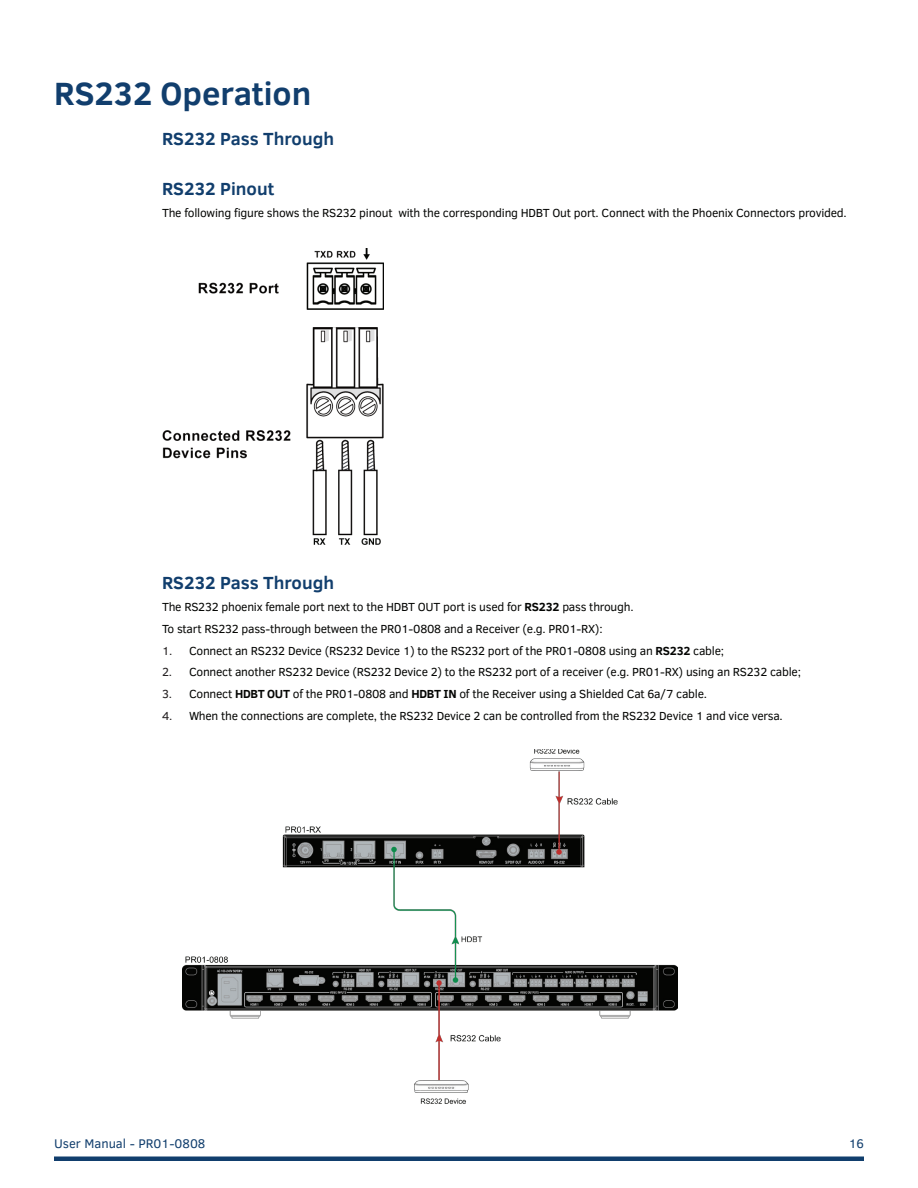
<style>
.page{position:relative;width:918px;height:1188px;background:#fff}
.page>*{position:absolute;margin:0;border:0;box-sizing:border-box;transform-origin:0 0}
.t1{font:700 33px "Clear Sans";color:#113e6d}
.t2{font:700 18px "Clear Sans";color:#113e6d}
.t3{font:12.9px "Clear Sans";color:#113e6d}
.t4{font:12px/21.8px "Clear Sans";letter-spacing:-.02em;color:#040503}
.s1{font-weight:700}
.s2{color:#231f20}
</style>
<div class="page">
<div style="left:54px;top:1156px;width:810px;height:5px;background:#113e6d"></div>
<img style="left:162px;top:249px;width:221px;height:296px">
<img style="left:182px;top:750px;width:496px;height:354px">
<h1 class="t1" style="left:54px;top:69px;width:259px">RS232 Operation</h1>
<h2 class="t2" style="left:162px;top:126px;width:174px">RS232 Pass Through</h2>
<h2 class="t2" style="left:162px;top:176px;width:114px">RS232 Pinout</h2>
<p class="t4" style="left:162px;top:202px;width:686px">The following figure shows the RS232 pinout with the corresponding HDBT Out port. Connect with the Phoenix Connectors provided.</p>
<h2 class="t2" style="left:162px;top:570px;width:174px">RS232 Pass Through</h2>
<p class="t4" style="left:162px;top:596px;width:473px">The RS232 phoenix female port next to the HDBT OUT port is used for <span class="s1">RS232</span> pass through.<br>To start RS232 pass-through between the PR01-0808 and a Receiver (e.g. PR01-RX):</p>
<p class="t4" style="left:162px;top:640px;width:564px"><span class="s2">1.</span> Connect an RS232 Device (RS232 Device 1) to the RS232 port of the PR01-0808 using an <span class="s1">RS232</span> cable;</p>
<p class="t4" style="left:162px;top:661px;width:640px"><span class="s2">2.</span> Connect another RS232 Device (RS232 Device 2) to the RS232 port of a receiver (e.g. PR01-RX) using an RS232 cable;</p>
<p class="t4" style="left:162px;top:683px;width:547px"><span class="s2">3.</span> Connect <span class="s1">HDBT OUT</span> of the PR01-0808 and <span class="s1">HDBT IN</span> of the Receiver using a Shielded Cat 6a/7 cable.</p>
<p class="t4" style="left:162px;top:705px;width:622px"><span class="s2">4.</span> When the connections are complete, the RS232 Device 2 can be controlled from the RS232 Device 1 and vice versa.</p>
<p class="t3" style="left:54px;top:1135px;width:153px">User Manual - PR01-0808</p>
<p class="t3" style="left:849px;top:1135px;width:17px">16</p>
</div>
